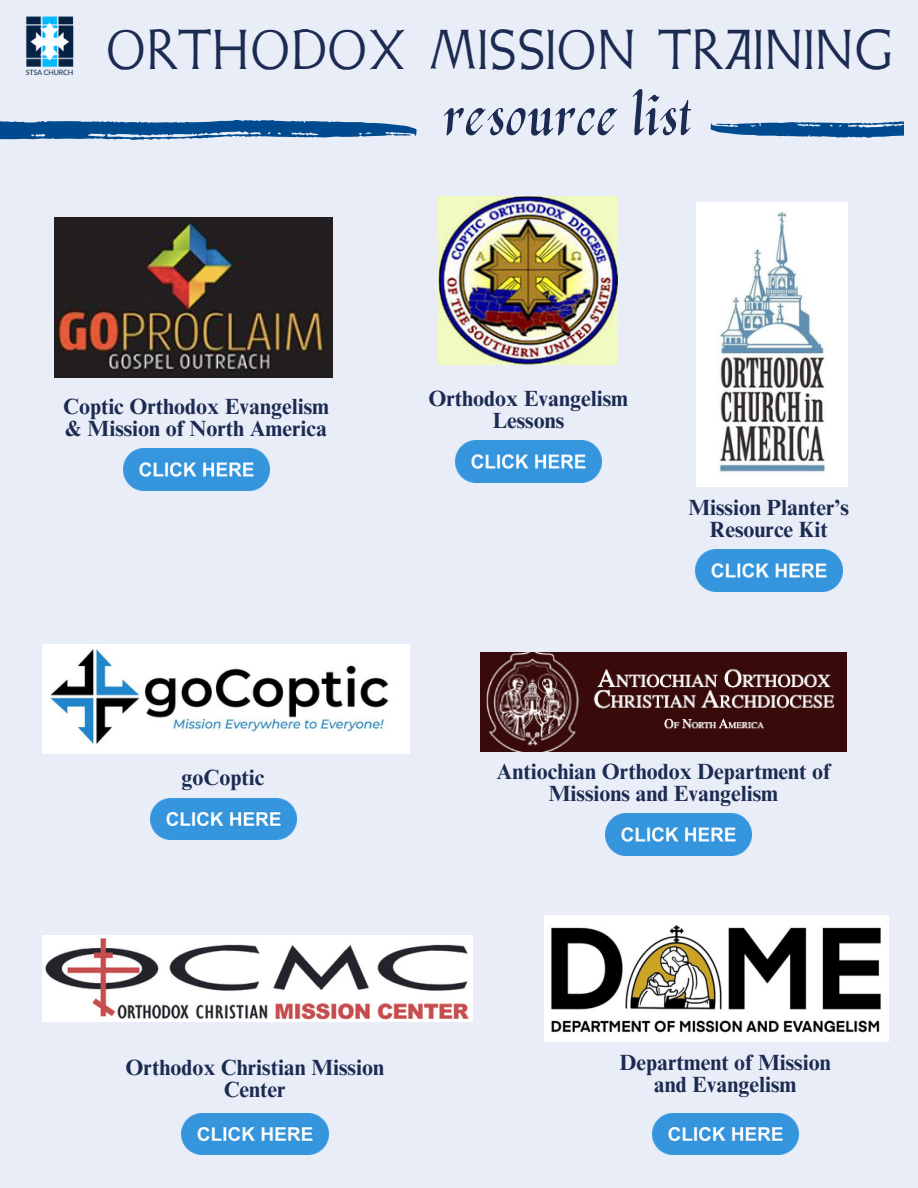
<style>
.page{position:relative;width:918px;height:1188px;background:#e9edf7}
.page>*{position:absolute;margin:0;border:0;box-sizing:border-box;transform-origin:0 0}
.t1{font:700 64.5px "Belina";color:#1c2b52}
.t2{font:46.5px "Weiss Lapidar";color:#1c2b52}
.t3{font:700 22.05px/21.5px "Times NRMT Pro";color:#1c2b52;text-align:center}
</style>
<div class="page">
<img style="left:25px;top:16px;width:49px;height:60px">
<img style="left:123px;top:449px;width:147px;height:41px">
<svg style="left:0;top:120px;width:417px;height:20px"></svg>
<svg style="left:710px;top:121px;width:194px;height:17px"></svg>
<img style="left:55px;top:217px;width:277px;height:160px">
<img style="left:43px;top:645px;width:366px;height:109px">
<img style="left:150px;top:798px;width:146px;height:42px">
<img style="left:545px;top:916px;width:344px;height:126px">
<img style="left:652px;top:1113px;width:146px;height:42px">
<img style="left:439px;top:196px;width:179px;height:169px">
<img style="left:455px;top:441px;width:147px;height:41px">
<img style="left:43px;top:935px;width:429px;height:87px">
<img style="left:182px;top:1113px;width:146px;height:42px">
<img style="left:480px;top:653px;width:367px;height:99px">
<img style="left:605px;top:814px;width:147px;height:41px">
<img style="left:696px;top:203px;width:151px;height:283px">
<img style="left:696px;top:550px;width:146px;height:41px">
<p class="t2" style="left:106px;top:29px;width:789px">ORTHODOX MISSION TRAINING</p>
<p class="t1" style="left:443px;top:69px;width:251px">resource list</p>
<p class="t3" style="left:63px;top:399px;width:267px;text-align:left">Coptic Orthodox Evangelism &amp; Mission of North America</p>
<p class="t3" style="left:182px;top:770px;width:84px">goCoptic</p>
<p class="t3" style="left:428px;top:391px;width:201px">Orthodox Evangelism<br>Lessons</p>
<p class="t3" style="left:688px;top:500px;width:162px">Mission Planter’s</p>
<p class="t3" style="left:710px;top:521px;width:120px">Resource Kit</p>
<p class="t3" style="left:497px;top:764px;width:335px">Antiochian Orthodox Department of<br>Missions and Evangelism</p>
<p class="t3" style="left:125px;top:1060px;width:260px">Orthodox Christian Mission<br>Center</p>
<p class="t3" style="left:619px;top:1055px;width:213px">Department of Mission</p>
<p class="t3" style="left:654px;top:1076px;width:144px">and Evangelism</p>
</div>
